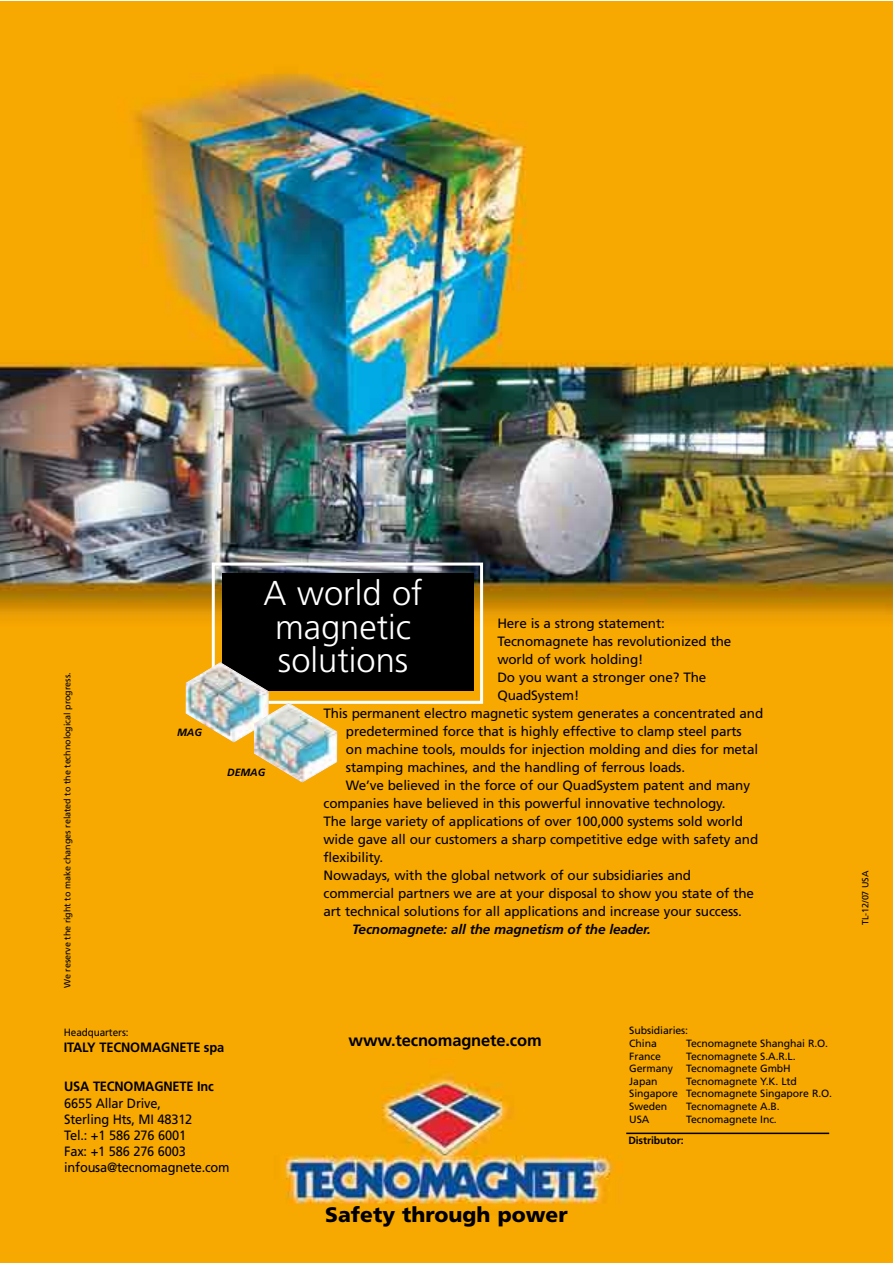
<style>
.page{position:relative;width:893px;height:1263px;background:#fff}
.page>*{position:absolute;margin:0;border:0;box-sizing:border-box;transform-origin:0 0}
.t1{font:300 34.5px/33px "Frutiger";color:#fff;text-align:center}
.t2{font:900 21px "Frutiger";color:#000}
.t3{font:700 16.5px "Frutiger";letter-spacing:-.01em;color:#000}
.t4{font:13.5px "Frutiger";letter-spacing:-.01em;color:#000}
.t5{font:13.5px/16.2px "Frutiger";letter-spacing:-.01em;color:#000;scale:.95 1}
.t6{font:italic 700 13.5px "Frutiger";letter-spacing:-.01em;color:#000}
.t7{font:700 13.5px "Frutiger";letter-spacing:-.015em;color:#000;scale:.95 1}
.t8{font:10.5px/12.6px "Frutiger";letter-spacing:-.01em;color:#000}
.t9{font:10.5px "Frutiger";letter-spacing:-.01em;color:#000;scale:.95 1}
.t10{font:700 10.5px "Frutiger";letter-spacing:-.01em;color:#000}
.t11{font:italic 700 10.5px "Frutiger";letter-spacing:-.01em;color:#000}
.t12{font:9px "Frutiger";letter-spacing:-.01em;color:#000}
</style>
<div class="page">
<img style="left:0;top:3px;width:892px;height:1260px">
<div style="left:222px;top:573px;width:252px;height:118px;background:#000"></div>
<div style="left:212px;top:562px;width:271px;height:142px;border:3px solid #fff"></div>
<hr style="left:626px;top:1132px;width:203px;height:2px;background:#000">
<img style="left:185px;top:662px;width:84px;height:81px">
<img style="left:254px;top:703px;width:83px;height:80px">
<p class="t12" style="left:62px;top:988px;width:317px;rotate:-90deg">We reserve the right to make changes related to the technological progress.</p>
<p class="t11" style="left:177px;top:726px;width:26px">MAG</p>
<h1 class="t1" style="left:264px;top:578px;width:161px">A world of magnetic solutions</h1>
<p class="t4" style="left:497px;top:615px;width:169px">Here is a strong statement:</p>
<p class="t4" style="left:497px;top:633px;width:236px">Tecnomagnete has revolutionized the</p>
<p class="t4" style="left:497px;top:651px;width:148px">world of work holding!</p>
<p class="t4" style="left:497px;top:669px;width:211px">Do you want a stronger one? The</p>
<p class="t4" style="left:497px;top:687px;width:83px">QuadSystem!</p>
<p class="t4" style="left:323px;top:705px;width:441px">This permanent electro magnetic system generates a concentrated and</p>
<p class="t4" style="left:346px;top:723px;width:397px">predetermined force that is highly effective to clamp steel parts</p>
<p class="t4" style="left:346px;top:741px;width:414px">on machine tools, moulds for injection molding and dies for metal</p>
<p class="t4" style="left:346px;top:759px;width:341px">stamping machines, and the handling of ferrous loads.</p>
<p class="t4" style="left:346px;top:777px;width:406px">We’ve believed in the force of our QuadSystem patent and many</p>
<p class="t4" style="left:323px;top:795px;width:404px">companies have believed in this powerful innovative technology.</p>
<p class="t4" style="left:323px;top:813px;width:421px">The large variety of applications of over 100,000 systems sold world</p>
<p class="t4" style="left:323px;top:831px;width:436px">wide gave all our customers a sharp competitive edge with safety and</p>
<p class="t4" style="left:323px;top:849px;width:61px">flexibility.</p>
<p class="t4" style="left:323px;top:867px;width:369px">Nowadays, with the global network of our subsidiaries and</p>
<p class="t4" style="left:323px;top:885px;width:432px">commercial partners we are at your disposal to show you state of the</p>
<p class="t4" style="left:323px;top:903px;width:420px">art technical solutions for all applications and increase your success.</p>
<p class="t6" style="left:352px;top:921px;width:300px">Tecnomagnete: all the magnetism of the leader.</p>
<p class="t11" style="left:227px;top:766px;width:40px">DEMAG</p>
<p class="t9" style="left:64px;top:1026px;width:70px">Headquarters:</p>
<p class="t7" style="left:64px;top:1040px;width:170px">ITALY TECNOMAGNETE spa</p>
<p class="t7" style="left:64px;top:1079px;width:159px">USA TECNOMAGNETE Inc</p>
<p class="t5" style="left:64px;top:1095px;width:176px">6655 Allar Drive,<br>Sterling Hts, MI 48312<br>Tel.: +1 586 276 6001<br>Fax: +1 586 276 6003 infousa@tecnomagnete.com</p>
<p class="t3" style="left:349px;top:1031px;width:195px">www.tecnomagnete.com</p>
<h2 class="t2" style="left:325px;top:1202px;width:244px">Safety through power</h2>
<p class="t8" style="left:629px;top:1024px;width:60px">Subsidiaries:<br>China</p>
<p class="t8" style="left:686px;top:1037px;width:143px">Tecnomagnete Shanghai R.O.</p>
<p class="t8" style="left:629px;top:1050px;width:33px">France</p>
<p class="t8" style="left:686px;top:1050px;width:111px">Tecnomagnete S.A.R.L.</p>
<p class="t8" style="left:629px;top:1062px;width:45px">Germany</p>
<p class="t8" style="left:686px;top:1062px;width:106px">Tecnomagnete GmbH</p>
<p class="t8" style="left:629px;top:1075px;width:30px">Japan</p>
<p class="t8" style="left:629px;top:1075px;width:204px;text-indent:57px">Tecnomagnete Y.K. Ltd<br>Singapore Tecnomagnete Singapore R.O.<br>Sweden</p>
<p class="t8" style="left:686px;top:1100px;width:95px">Tecnomagnete A.B.</p>
<p class="t8" style="left:629px;top:1113px;width:22px">USA</p>
<p class="t8" style="left:686px;top:1113px;width:92px">Tecnomagnete Inc.</p>
<p class="t10" style="left:628px;top:1134px;width:57px">Distributor:</p>
<p class="t12" style="left:860px;top:925px;width:56px;rotate:-90deg">TL-12/07 USA</p>
</div>
